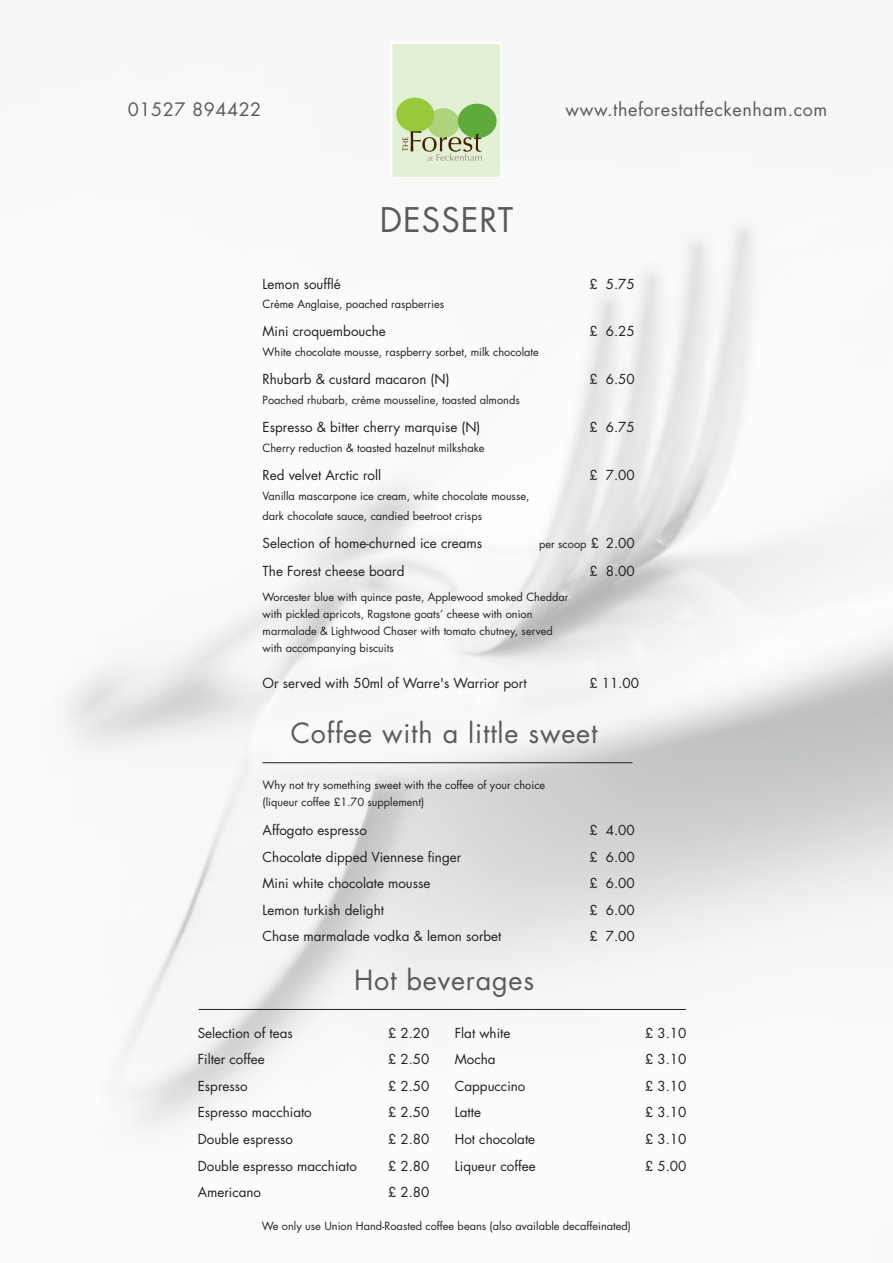
<style>
.page{position:relative;width:893px;height:1263px;background:#fff}
.page>*{position:absolute;margin:0;border:0;box-sizing:border-box;transform-origin:0 0}
.t1{font:33px "Futura";letter-spacing:.03em;color:#5a5a5d}
.t2{font:27px "Futura";letter-spacing:.03em;color:#5a5a5d}
.t3{font:18px "Futura";letter-spacing:.03em;color:#5a5a5d}
.t4{font:13.5px "Futura";color:#231f20}
.t5{font:10.95px/16.6px "Futura";color:#231f20}
.s1{font-size:13.5px}
</style>
<div class="page">
<div style="left:0;top:0;width:893px;height:1263px;background:#fff;opacity:.63"></div>
<hr style="left:263px;top:762px;width:369px;height:1px;background:#231f20">
<hr style="left:199px;top:1009px;width:487px;height:1px;background:#231f20">
<div style="left:391px;top:43px;width:111px;height:135px;background:#fff"></div>
<div style="left:392px;top:44px;width:108px;height:133px;background:#e4f0d5"></div>
<div style="left:392px;top:44px;width:109px;height:133px;border:1px solid #fff"></div>
<div style="left:458px;top:103px;width:39px;height:35px;background:#5faa3d;border-radius:50%"></div>
<svg style="left:396px;top:97px;width:86px;height:64px"></svg>
<h3 class="t3" style="left:128px;top:97px;width:135px">01527 894422</h3>
<h3 class="t3" style="left:566px;top:97px;width:263px">www.theforestatfeckenham.com</h3>
<h1 class="t1" style="left:380px;top:197px;width:135px">DESSERT</h1>
<p class="t4" style="left:263px;top:274px;width:80px">Lemon soufflé</p>
<p class="t4" style="left:589px;top:274px;width:47px">£ 5.75</p>
<p class="t5" style="left:263px;top:296px;width:183px">Crème Anglaise, poached raspberries</p>
<p class="t4" style="left:263px;top:322px;width:125px">Mini croquembouche</p>
<p class="t4" style="left:589px;top:322px;width:47px">£ 6.25</p>
<p class="t5" style="left:263px;top:344px;width:278px">White chocolate mousse, raspberry sorbet, milk chocolate</p>
<p class="t4" style="left:263px;top:370px;width:188px">Rhubarb &amp; custard macaron (N)</p>
<p class="t4" style="left:589px;top:370px;width:47px">£ 6.50</p>
<p class="t5" style="left:263px;top:392px;width:259px">Poached rhubarb, crème mousseline, toasted almonds</p>
<p class="t4" style="left:263px;top:418px;width:219px">Espresso &amp; bitter cherry marquise (N)</p>
<p class="t4" style="left:589px;top:418px;width:47px">£ 6.75</p>
<p class="t5" style="left:263px;top:439px;width:223px">Cherry reduction &amp; toasted hazelnut milkshake</p>
<p class="t4" style="left:263px;top:466px;width:120px">Red velvet Arctic roll</p>
<p class="t4" style="left:589px;top:466px;width:47px">£ 7.00</p>
<p class="t5" style="left:263px;top:486px;width:268px;line-height:19.6px">Vanilla mascarpone ice cream, white chocolate mousse, dark chocolate sauce, candied beetroot crisps</p>
<p class="t4" style="left:263px;top:534px;width:221px">Selection of home-churned ice creams</p>
<p class="t5" style="left:539px;top:535px;width:97px">per scoop <span class="s1">£ 2.00</span></p>
<p class="t4" style="left:263px;top:562px;width:143px">The Forest cheese board</p>
<p class="t4" style="left:589px;top:562px;width:47px">£ 8.00</p>
<p class="t5" style="left:263px;top:589px;width:307px">Worcester blue with quince paste, Applewood smoked Cheddar with pickled apricots, Ragstone goats’ cheese with onion marmalade &amp; Lightwood Chaser with tomato chutney, served with accompanying biscuits</p>
<p class="t4" style="left:263px;top:673px;width:266px">Or served with 50ml of Warre's Warrior port</p>
<p class="t4" style="left:589px;top:673px;width:51px">£ 11.00</p>
<h2 class="t2" style="left:291px;top:715px;width:308px">Coffee with a little sweet</h2>
<p class="t5" style="left:263px;top:776px;width:284px;line-height:17.5px">Why not try something sweet with the coffee of your choice (liqueur coffee £1.70 supplement)</p>
<p class="t4" style="left:263px;top:821px;width:106px">Affogato espresso</p>
<p class="t4" style="left:589px;top:821px;width:47px">£ 4.00</p>
<p class="t4" style="left:263px;top:847px;width:200px">Chocolate dipped Viennese finger</p>
<p class="t4" style="left:589px;top:847px;width:47px">£ 6.00</p>
<p class="t4" style="left:263px;top:874px;width:169px">Mini white chocolate mousse</p>
<p class="t4" style="left:589px;top:874px;width:47px">£ 6.00</p>
<p class="t4" style="left:263px;top:900px;width:123px">Lemon turkish delight</p>
<p class="t4" style="left:589px;top:900px;width:47px">£ 6.00</p>
<p class="t4" style="left:263px;top:927px;width:240px">Chase marmalade vodka &amp; lemon sorbet</p>
<p class="t4" style="left:589px;top:927px;width:47px">£ 7.00</p>
<h2 class="t2" style="left:354px;top:961px;width:182px">Hot beverages</h2>
<p class="t4" style="left:198px;top:1023px;width:97px">Selection of teas</p>
<p class="t4" style="left:388px;top:1023px;width:43px">£ 2.20</p>
<p class="t4" style="left:198px;top:1050px;width:69px">Filter coffee</p>
<p class="t4" style="left:388px;top:1050px;width:43px">£ 2.50</p>
<p class="t4" style="left:198px;top:1076px;width:52px">Espresso</p>
<p class="t4" style="left:388px;top:1076px;width:43px">£ 2.50</p>
<p class="t4" style="left:198px;top:1103px;width:116px">Espresso macchiato</p>
<p class="t4" style="left:388px;top:1103px;width:43px">£ 2.50</p>
<p class="t4" style="left:198px;top:1130px;width:97px">Double espresso</p>
<p class="t4" style="left:388px;top:1130px;width:43px">£ 2.80</p>
<p class="t4" style="left:198px;top:1156px;width:161px">Double espresso macchiato</p>
<p class="t4" style="left:388px;top:1156px;width:43px">£ 2.80</p>
<p class="t4" style="left:198px;top:1183px;width:65px">Americano</p>
<p class="t4" style="left:388px;top:1183px;width:43px">£ 2.80</p>
<p class="t4" style="left:455px;top:1023px;width:57px">Flat white</p>
<p class="t4" style="left:645px;top:1023px;width:43px">£ 3.10</p>
<p class="t4" style="left:455px;top:1050px;width:42px">Mocha</p>
<p class="t4" style="left:645px;top:1050px;width:43px">£ 3.10</p>
<p class="t4" style="left:455px;top:1076px;width:72px">Cappuccino</p>
<p class="t4" style="left:645px;top:1076px;width:43px">£ 3.10</p>
<p class="t4" style="left:455px;top:1103px;width:28px">Latte</p>
<p class="t4" style="left:645px;top:1103px;width:43px">£ 3.10</p>
<p class="t4" style="left:455px;top:1130px;width:82px">Hot chocolate</p>
<p class="t4" style="left:645px;top:1130px;width:43px">£ 3.10</p>
<p class="t4" style="left:455px;top:1156px;width:82px">Liqueur coffee</p>
<p class="t4" style="left:645px;top:1156px;width:43px">£ 5.00</p>
<p class="t5" style="left:262px;top:1217px;width:371px">We only use Union Hand-Roasted coffee beans (also available decaffeinated)</p>
</div>
